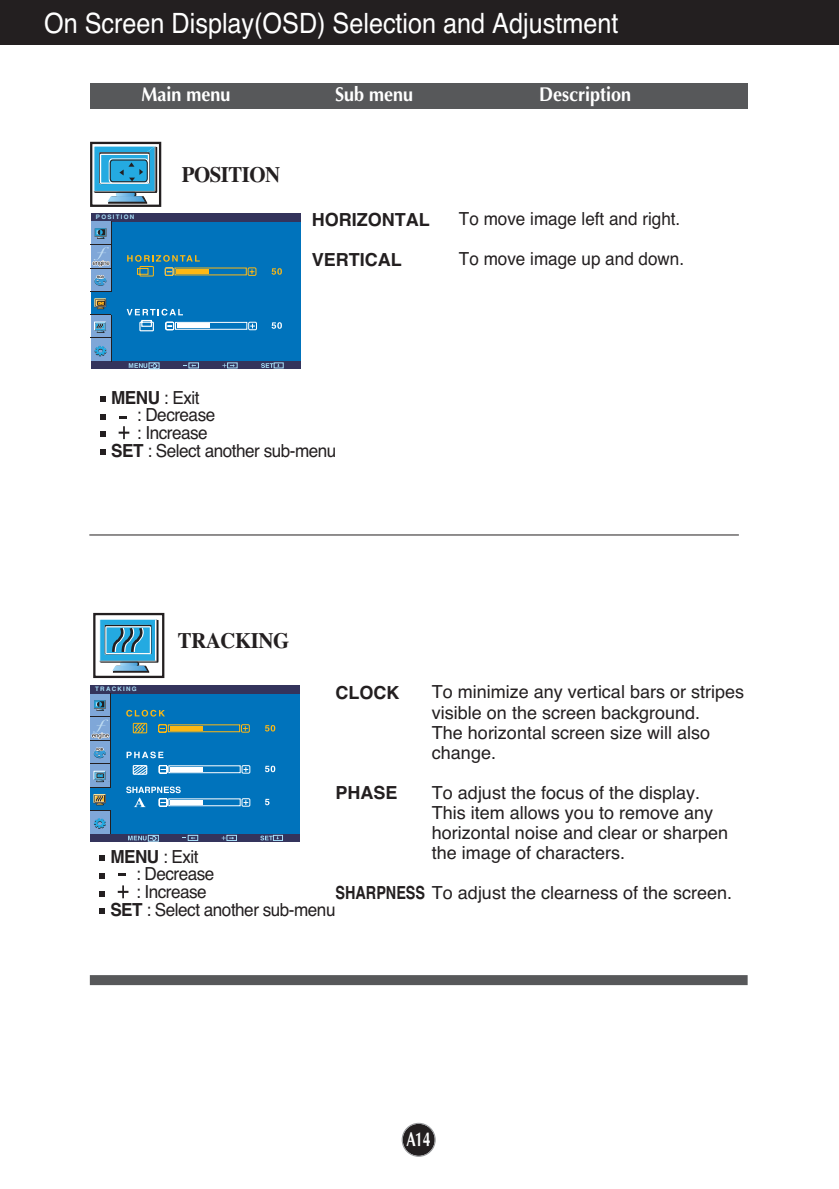
<style>
.page{position:relative;width:839px;height:1189px;background:#fff}
.page>*{position:absolute;margin:0;border:0;box-sizing:border-box;transform-origin:0 0}
.t1{font:28px "Helvetica";color:#fff;scale:.9 1}
.t2{font:700 22px "Times";letter-spacing:-.025em;color:#231f20;scale:.95 1}
.t3{font:700 20px "Optima";color:#fff;scale:.9 1}
.t4{font:700 20px "Optima";color:#fff;scale:.7 1}
.t5{font:18px/20px "Helvetica";color:#231f20}
.t6{font:18px "Helvetica";letter-spacing:-.03em;color:#231f20;scale:.95 1}
.t7{font:18px "Helvetica";color:#231f20;scale:.95 1}
.t8{font:700 18px "Helvetica";color:#231f20}
.t9{font:700 6px "Helvetica";letter-spacing:.2em;color:#aae0f9}
.s1{font-weight:700}
</style>
<div class="page">
<div style="left:403px;top:1123px;width:32px;height:32px;background:#231f20;border-radius:50%"></div>
<div style="left:402px;top:1122px;width:34px;height:34px;border:1px solid #939598;border-radius:50%"></div>
<div style="left:0;top:0;width:839px;height:45px;background:#231f20"></div>
<div style="left:90px;top:84px;width:658px;height:25px;background:#57585a"></div>
<hr style="left:89px;top:534px;width:650px;height:1px;background:#231f20">
<div style="left:90px;top:692px;width:210px;height:143px;background:#0073bc"></div>
<div style="left:90px;top:834px;width:210px;height:7px;background:#34345c"></div>
<div style="left:90px;top:685px;width:210px;height:8px;background:#34345c"></div>
<svg style="left:260px;top:835px;width:19px;height:5px"></svg>
<div style="left:273px;top:835px;width:10px;height:5px;border:1px solid #aae0f9"></div>
<div style="left:148px;top:835px;width:10px;height:6px;border:1px solid #aae0f9"></div>
<svg style="left:128px;top:835px;width:29px;height:6px"></svg>
<div style="left:188px;top:835px;width:10px;height:5px;border:1px solid #aae0f9"></div>
<svg style="left:191px;top:836px;width:4px;height:3px"></svg>
<div style="left:227px;top:835px;width:10px;height:5px;border:1px solid #aae0f9"></div>
<svg style="left:222px;top:836px;width:12px;height:4px"></svg>
<hr style="left:110px;top:694px;width:1px;height:93px;background:#231f20">
<div style="left:90px;top:694px;width:20px;height:22px;background:#7fa7d8"></div>
<div style="left:90px;top:740px;width:20px;height:23px;background:#7fa7d8"></div>
<div style="left:90px;top:764px;width:20px;height:23px;background:#7fa7d8"></div>
<svg style="left:90px;top:771px;width:21px;height:17px"></svg>
<svg style="left:90px;top:747px;width:20px;height:17px"></svg>
<svg style="left:90px;top:716px;width:20px;height:25px"></svg>
<svg style="left:158px;top:724px;width:92px;height:9px"></svg>
<svg style="left:158px;top:765px;width:93px;height:9px"></svg>
<svg style="left:265px;top:725px;width:10px;height:6px"></svg>
<svg style="left:265px;top:765px;width:10px;height:7px"></svg>
<svg style="left:126px;top:710px;width:39px;height:6px"></svg>
<svg style="left:127px;top:751px;width:36px;height:7px"></svg>
<svg style="left:133px;top:722px;width:14px;height:12px"></svg>
<svg style="left:133px;top:765px;width:15px;height:10px"></svg>
<svg style="left:265px;top:799px;width:4px;height:6px"></svg>
<svg style="left:126px;top:786px;width:125px;height:21px"></svg>
<svg style="left:94px;top:700px;width:11px;height:10px"></svg>
<svg style="left:90px;top:794px;width:21px;height:39px"></svg>
<div style="left:90px;top:975px;width:657px;height:10px;background:#57585a"></div>
<svg style="left:99px;top:619px;width:59px;height:54px;background:#5da7c7"></svg>
<div style="left:93px;top:613px;width:71px;height:65px;border:2px solid #231f20"></div>
<svg style="left:99px;top:908px;width:5px;height:6px"></svg>
<svg style="left:99px;top:891px;width:5px;height:5px"></svg>
<svg style="left:99px;top:873px;width:5px;height:5px"></svg>
<svg style="left:99px;top:855px;width:5px;height:6px"></svg>
<svg style="left:118px;top:873px;width:8px;height:3px"></svg>
<svg style="left:118px;top:885px;width:10px;height:13px"></svg>
<div style="left:91px;top:220px;width:209px;height:143px;background:#0073bc"></div>
<div style="left:91px;top:361px;width:209px;height:8px;background:#34345c"></div>
<div style="left:91px;top:213px;width:209px;height:8px;background:#34345c"></div>
<svg style="left:261px;top:363px;width:19px;height:5px"></svg>
<div style="left:149px;top:363px;width:10px;height:6px;border:1px solid #aae0f9"></div>
<svg style="left:129px;top:363px;width:28px;height:6px"></svg>
<div style="left:189px;top:363px;width:10px;height:5px;border:1px solid #aae0f9"></div>
<svg style="left:183px;top:364px;width:13px;height:3px"></svg>
<div style="left:227px;top:363px;width:10px;height:5px;border:1px solid #aae0f9"></div>
<svg style="left:222px;top:363px;width:13px;height:5px"></svg>
<hr style="left:111px;top:315px;width:1px;height:46px;background:#231f20">
<hr style="left:111px;top:221px;width:1px;height:70px;background:#231f20">
<div style="left:91px;top:221px;width:20px;height:23px;background:#7fa7d8"></div>
<div style="left:91px;top:315px;width:20px;height:23px;background:#7fa7d8"></div>
<div style="left:91px;top:338px;width:20px;height:23px;background:#7fa7d8"></div>
<svg style="left:91px;top:322px;width:20px;height:16px"></svg>
<svg style="left:95px;top:346px;width:11px;height:10px"></svg>
<svg style="left:91px;top:244px;width:20px;height:48px"></svg>
<svg style="left:271px;top:268px;width:11px;height:7px"></svg>
<svg style="left:271px;top:322px;width:11px;height:7px"></svg>
<svg style="left:127px;top:255px;width:130px;height:22px"></svg>
<svg style="left:127px;top:309px;width:130px;height:23px"></svg>
<svg style="left:94px;top:228px;width:12px;height:10px"></svg>
<svg style="left:91px;top:298px;width:20px;height:17px"></svg>
<svg style="left:93px;top:146px;width:64px;height:58px;background:#58a8ca"></svg>
<div style="left:90px;top:142px;width:71px;height:65px;border:2px solid #231f20"></div>
<svg style="left:100px;top:449px;width:5px;height:6px"></svg>
<svg style="left:100px;top:431px;width:5px;height:6px"></svg>
<svg style="left:100px;top:414px;width:5px;height:5px"></svg>
<svg style="left:100px;top:396px;width:5px;height:6px"></svg>
<svg style="left:119px;top:416px;width:8px;height:3px"></svg>
<svg style="left:119px;top:426px;width:10px;height:13px"></svg>
<h1 class="t1" style="left:44px;top:13px;width:639px">On Screen Display(OSD) Selection and Adjustment</h1>
<p class="t3" style="left:141px;top:86px;width:100px">Main menu</p>
<p class="t3" style="left:335px;top:86px;width:88px">Sub menu</p>
<p class="t3" style="left:539px;top:86px;width:104px">Description</p>
<p class="t9" style="left:96px;top:215px;width:40px">POSITION</p>
<p class="t2" style="left:182px;top:166px;width:105px">POSITION</p>
<p class="t8" style="left:312px;top:213px;width:119px">HORIZONTAL</p>
<p class="t8" style="left:312px;top:253px;width:91px">VERTICAL</p>
<p class="t7" style="left:459px;top:212px;width:234px">To move image left and right.</p>
<p class="t7" style="left:459px;top:252px;width:239px">To move image up and down.</p>
<p class="t7" style="left:111px;top:391px;width:94px"><span class="s1">MENU</span> : Exit</p>
<p class="t6" style="left:137px;top:408px;width:84px">: Decrease</p>
<p class="t6" style="left:137px;top:426px;width:76px">: Increase</p>
<p class="t6" style="left:111px;top:444px;width:238px"><span class="s1">SET</span> : Select another sub-menu</p>
<p class="t2" style="left:178px;top:633px;width:119px">TRACKING</p>
<p class="t8" style="left:335px;top:685px;width:65px">CLOCK</p>
<p class="t5" style="left:432px;top:684px;width:313px">To minimize any vertical bars or stripes visible on the screen background.<br>The horizontal screen size will also change.</p>
<p class="t5" style="left:432px;top:784px;width:298px">To adjust the focus of the display.<br>This item allows you to remove any horizontal noise and clear or sharpen the image of characters.</p>
<p class="t9" style="left:95px;top:687px;width:43px">TRACKING</p>
<p class="t8" style="left:335px;top:785px;width:63px">PHASE</p>
<p class="t7" style="left:110px;top:850px;width:94px"><span class="s1">MENU</span> : Exit</p>
<p class="t6" style="left:136px;top:867px;width:84px">: Decrease</p>
<p class="t6" style="left:136px;top:885px;width:76px">: Increase</p>
<p class="t6" style="left:110px;top:903px;width:238px"><span class="s1">SET</span> : Select another sub-menu</p>
<p class="t5" style="left:335px;top:884px;width:398px"><span class="s1">SHARPNESS</span> To adjust the clearness of the screen.</p>
<p class="t4" style="left:406px;top:1131px;width:36px">A14</p>
</div>
